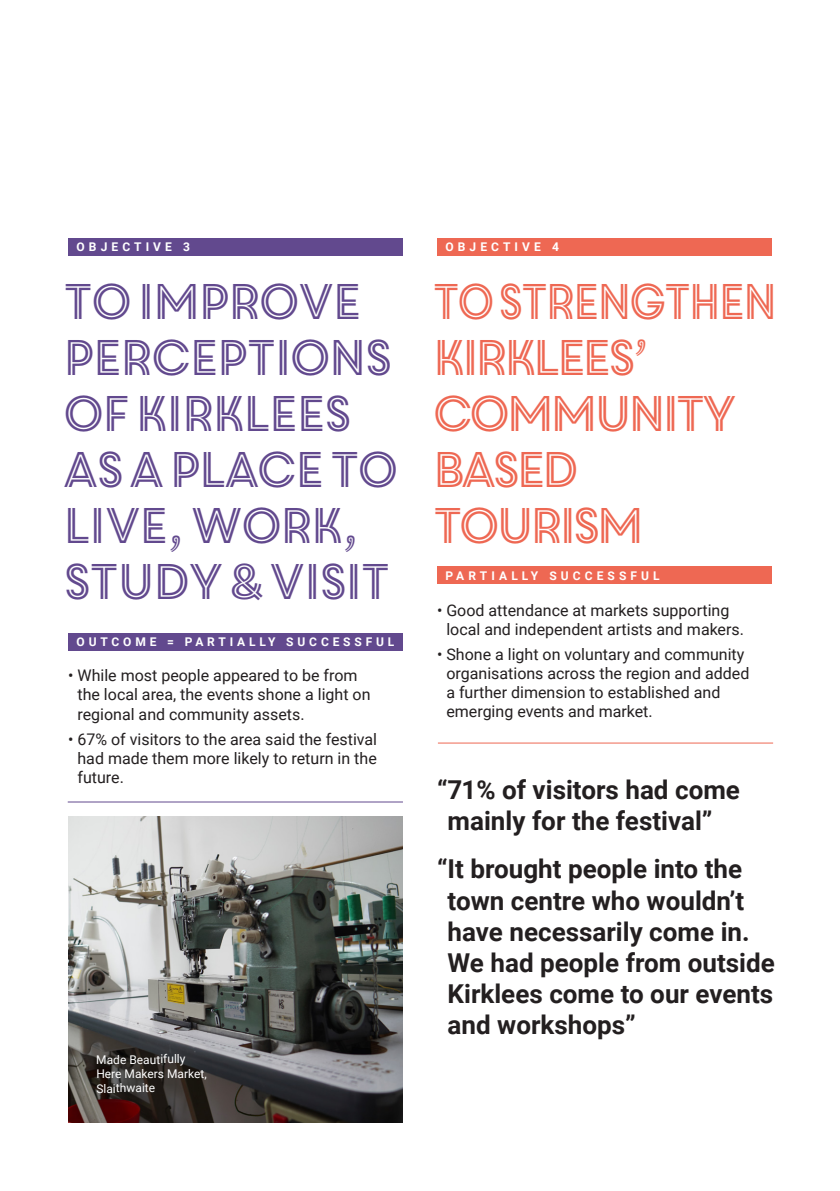
<style>
.page{position:relative;width:840px;height:1191px;background:#fff}
.page>*{position:absolute;margin:0;border:0;box-sizing:border-box;transform-origin:0 0}
.t1{font:50px/56px "Core Circus 2 D Double";letter-spacing:-.2em;color:#62498e;scale:.95 1}
.t2{font:50px/56px "Core Circus 2 D Double";letter-spacing:-.24em;color:#ee6853;scale:.87 1}
.t3{font:700 26px/31.2px "Roboto";color:#231f20}
.t4{font:16px/19.2px "Roboto";color:#231f20}
.t5{font:700 12px "Roboto";letter-spacing:.335em;color:#fff}
.t6{font:12px/14.4px "Roboto";letter-spacing:-.005em;color:#fff}
</style>
<div class="page">
<div style="left:68px;top:238px;width:335px;height:17px;background:#62498e"></div>
<div style="left:68px;top:633px;width:335px;height:17px;background:#62498e"></div>
<div style="left:437px;top:567px;width:334px;height:17px;background:#ee6853"></div>
<div style="left:437px;top:238px;width:334px;height:17px;background:#ee6853"></div>
<hr style="left:68px;top:801px;width:335px;height:1px;background:#62498e">
<hr style="left:437px;top:742px;width:335px;height:1px;background:#ee6853">
<img style="left:68px;top:816px;width:335px;height:307px">
<p class="t5" style="left:77px;top:238px;width:115px">OBJECTIVE 3</p>
<p class="t5" style="left:445px;top:238px;width:115px">OBJECTIVE 4</p>
<p class="t1" style="left:60px;top:271px;width:362px">TO IMPROVE<br>PERCEPTIONS<br>OF KIRKLEES<br>AS A PLACE TO<br>LIVE,WORK,<br>STUDY &amp; VISIT</p>
<p class="t2" style="left:429px;top:271px;width:405px">TO STRENGTHEN<br>KIRKLEES’<br>COMMUNITY<br>BASED<br>TOURISM</p>
<p class="t5" style="left:445px;top:567px;width:215px">PARTIALLY SUCCESSFUL</p>
<p class="t5" style="left:77px;top:633px;width:319px">OUTCOME = PARTIALLY SUCCESSFUL</p>
<p class="t4" style="left:77px;top:665px;width:294px;text-indent:-9px">• While most people appeared to be from the local area, the events shone a light on regional and community assets.</p>
<p class="t4" style="left:77px;top:728px;width:301px;text-align:justify;text-indent:-9px">• 67% of visitors to the area said the festival had made them more likely to return in the future.</p>
<p class="t6" style="left:96px;top:1051px;width:112px">Made Beautifully<br>Here Makers Market,<br>Slaithwaite</p>
<p class="t4" style="left:446px;top:600px;width:299px;text-indent:-9px">• Good attendance at markets supporting local and independent artists and makers.</p>
<p class="t4" style="left:446px;top:644px;width:304px;text-indent:-9px">• Shone a light on voluntary and community organisations across the region and added a further dimension to established and emerging events and market.</p>
<p class="t3" style="left:447px;top:773px;width:294px;text-indent:-11px">“71% of visitors had come mainly for the festival”</p>
<p class="t3" style="left:447px;top:852px;width:328px;text-indent:-11px">“It brought people into the town centre who wouldn’t have necessarily come in.<br>We had people from outside<br>Kirklees come to our events and workshops”</p>
</div>
